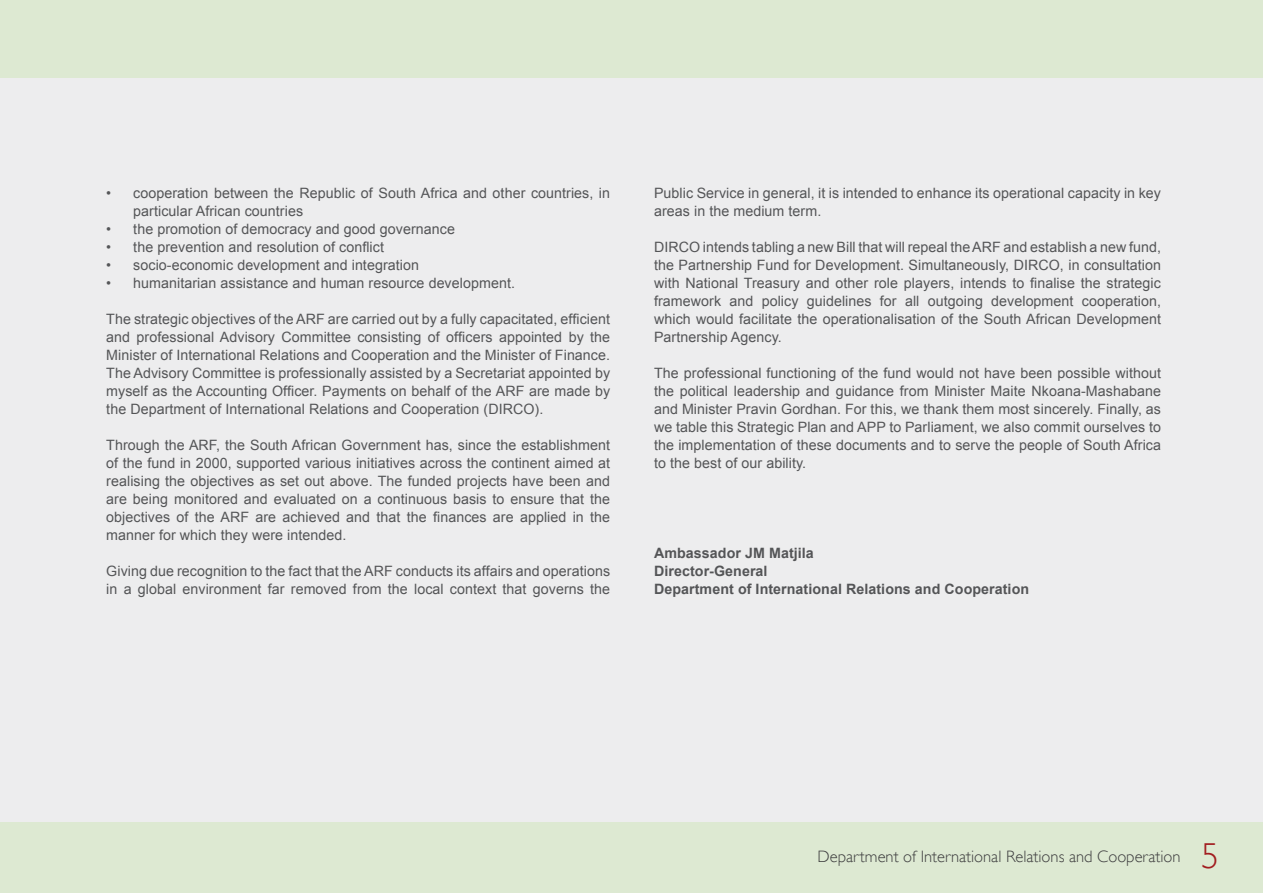
<style>
.page{position:relative;width:1263px;height:893px;background:#ededee}
.page>*{position:absolute;margin:0;border:0;box-sizing:border-box;transform-origin:0 0}
.t1{font:300 16.5px "Gill Sans";color:#3e3e3f}
.t2{font:14.25px/18px "Arial";letter-spacing:.005em;color:#545557;text-align:justify}
.t3{font:700 14.25px/18px "Arial";letter-spacing:.005em;color:#545557}
.s1{font-size:36px;color:#a21d20}
</style>
<div class="page">
<div style="left:0;top:823px;width:1263px;height:70px;background:#dde9d2"></div>
<div style="left:0;top:0;width:1263px;height:77px;background:#dde9d2"></div>
<p class="t2" style="left:133px;top:184px;width:478px;text-indent:-27px">• cooperation between the Republic of South Africa and other countries, in particular African countries</p>
<p class="t2" style="left:106px;top:220px;width:350px">• the promotion of democracy and good governance</p>
<p class="t2" style="left:106px;top:238px;width:279px">• the prevention and resolution of conflict</p>
<p class="t2" style="left:106px;top:256px;width:314px">• socio-economic development and integration</p>
<p class="t2" style="left:106px;top:274px;width:410px">• humanitarian assistance and human resource development.</p>
<p class="t2" style="left:106px;top:310px;width:505px">The strategic objectives of the ARF are carried out by a fully capacitated, efficient and professional Advisory Committee consisting of officers appointed by the Minister of International Relations and Cooperation and the Minister of Finance.<br>The Advisory Committee is professionally assisted by a Secretariat appointed by myself as the Accounting Officer. Payments on behalf of the ARF are made by the Department of International Relations and Cooperation (DIRCO).</p>
<p class="t2" style="left:106px;top:436px;width:505px">Through the ARF, the South African Government has, since the establishment of the fund in 2000, supported various initiatives across the continent aimed at realising the objectives as set out above. The funded projects have been and are being monitored and evaluated on a continuous basis to ensure that the objectives of the ARF are achieved and that the finances are applied in the manner for which they were intended.</p>
<p class="t2" style="left:106px;top:562px;width:505px">Giving due recognition to the fact that the ARF conducts its affairs and operations in a global environment far removed from the local context that governs the</p>
<p class="t2" style="left:654px;top:184px;width:508px">Public Service in general, it is intended to enhance its operational capacity in key areas in the medium term.</p>
<p class="t2" style="left:654px;top:238px;width:508px">DIRCO intends tabling a new Bill that will repeal the ARF and establish a new fund, the Partnership Fund for Development. Simultaneously, DIRCO, in consultation with National Treasury and other role players, intends to finalise the strategic framework and policy guidelines for all outgoing development cooperation, which would facilitate the operationalisation of the South African Development Partnership Agency.</p>
<p class="t2" style="left:654px;top:364px;width:508px">The professional functioning of the fund would not have been possible without the political leadership and guidance from Minister Maite Nkoana-Mashabane and Minister Pravin Gordhan. For this, we thank them most sincerely. Finally, as we table this Strategic Plan and APP to Parliament, we also commit ourselves to the implementation of these documents and to serve the people of South Africa to the best of our ability.</p>
<p class="t3" style="left:654px;top:544px;width:377px">Ambassador JM Matjila<br>Director-General<br>Department of International Relations and Cooperation</p>
<p class="t1" style="left:817px;top:847px;width:403px">Department of International Relations and Cooperation <span class="s1">5</span></p>
</div>
